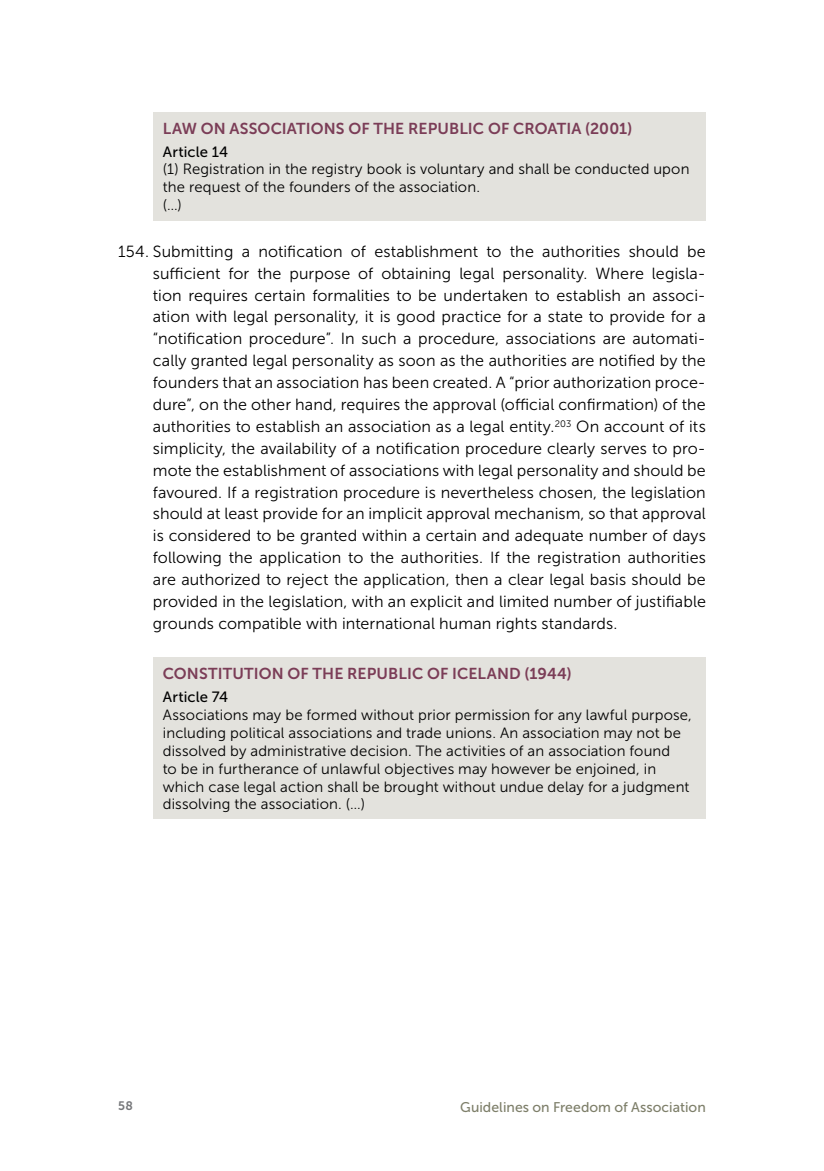
<style>
.page{position:relative;width:824px;height:1171px;background:#fff}
.page>*{position:absolute;margin:0;border:0;box-sizing:border-box;transform-origin:0 0}
.numbered_list{font:16.1px/21.9px "Museo Sans 300";letter-spacing:.005em;color:#000;text-align:justify}
.box_title{font:15.75px "Museo Sans 700";letter-spacing:.005em;color:#7b3d57}
.box_copy{font:14.88px/17.8px "Museo Sans 300";letter-spacing:.01em;color:#000}
.box_copy-2{font:14.88px "Museo Sans 500";letter-spacing:.005em;color:#000}
.t1{font:14px "Museo Sans 500";letter-spacing:.005em;color:#7e7f6a}
.t2{font:12.25px "Museo Sans 700";color:#77787b}
</style>
<div class="page">
<div style="left:153px;top:112px;width:552px;height:108px;background:#e3e2dd"></div>
<div style="left:153px;top:658px;width:552px;height:161px;background:#e3e2dd"></div>
<p class="box_title" style="left:163px;top:120px;width:471px">LAW ON ASSOCIATIONS OF THE REPUBLIC OF CROATIA (2001)</p>
<p class="box_copy-2" style="left:163px;top:143px;width:67px">Article 14</p>
<p class="box_copy" style="left:163px;top:160px;width:528px">(1) Registration in the registry book is voluntary and shall be conducted upon the request of the founders of the association.</p>
<p class="box_copy" style="left:163px;top:196px;width:21px">(…)</p>
<p class="numbered_list" style="left:153px;top:240px;width:554px;text-indent:-35px">154. Submitting a notification of establishment to the authorities should be sufficient for the purpose of obtaining legal personality. Where legisla&shy;tion requires certain formalities to be undertaken to establish an associ&shy;ation with legal personality, it is good practice for a state to provide for a “notification procedure”. In such a procedure, associations are automati&shy;cally granted legal personality as soon as the authorities are notified by the founders that an association has been created. A “prior authorization proce&shy;dure”, on the other hand, requires the approval (official confirmation) of the authorities to establish an association as a legal entity.<sup>203</sup> On account of its simplicity, the availability of a notification procedure clearly serves to pro&shy;mote the establishment of associations with legal personality and should be favoured. If a registration procedure is nevertheless chosen, the legislation should at least provide for an implicit approval mechanism, so that approval is considered to be granted within a certain and adequate number of days following the application to the authorities. If the registration authorities are authorized to reject the application, then a clear legal basis should be provided in the legislation, with an explicit and limited number of justifiable grounds compatible with international human rights standards.</p>
<p class="box_title" style="left:163px;top:665px;width:410px">CONSTITUTION OF THE REPUBLIC OF ICELAND (1944)</p>
<p class="box_copy-2" style="left:163px;top:689px;width:67px">Article 74</p>
<p class="box_copy" style="left:163px;top:706px;width:530px">Associations may be formed without prior permission for any lawful purpose, including political associations and trade unions. An association may not be dissolved by administrative decision. The activities of an association found<br>to be in furtherance of unlawful objectives may however be enjoined, in which case legal action shall be brought without undue delay for a judgment dissolving the association. (…)</p>
<p class="t2" style="left:118px;top:1099px;width:16px">58</p>
<p class="t1" style="left:460px;top:1099px;width:247px">Guidelines on Freedom of Association</p>
</div>
